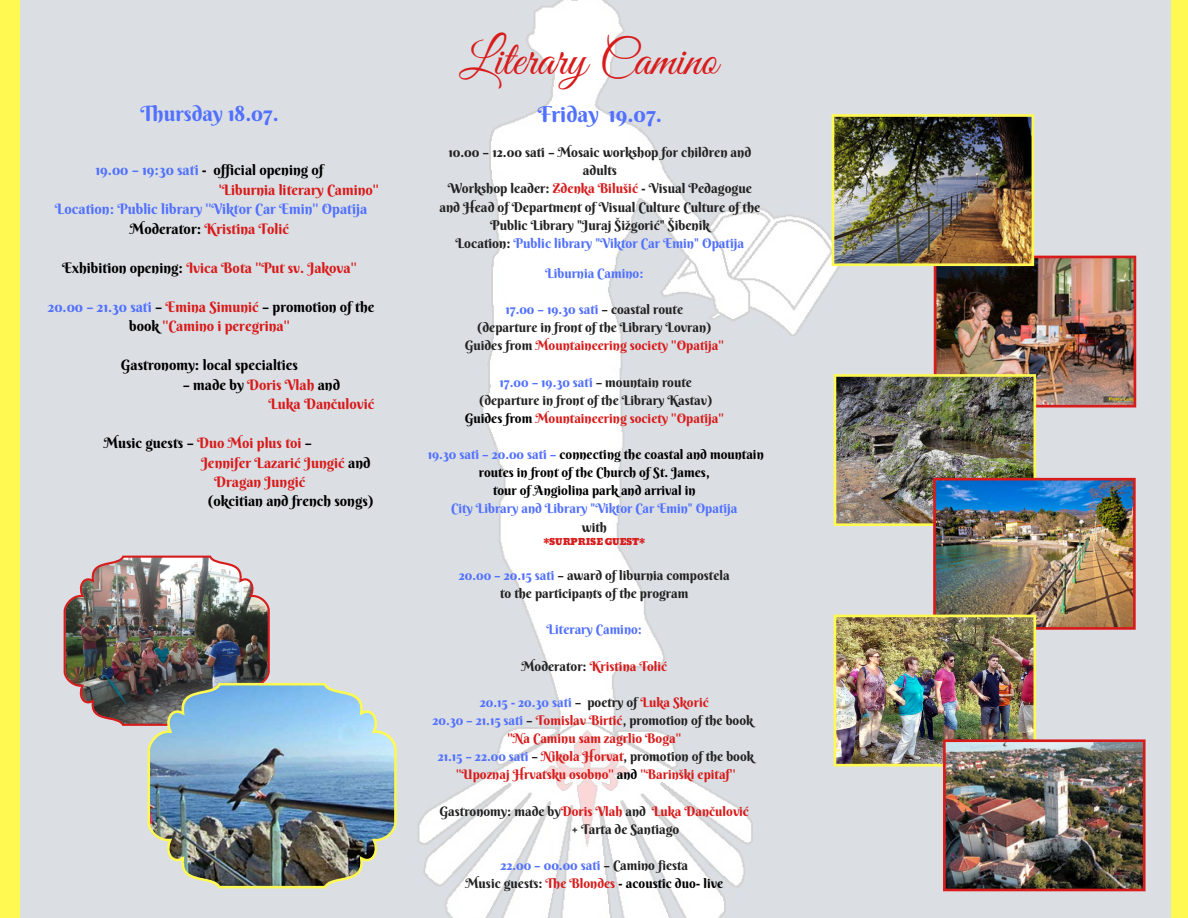
<style>
.page{position:relative;width:1188px;height:918px;background:#fff}
.page>*{position:absolute;margin:0;border:0;box-sizing:border-box;transform-origin:0 0}
.t1{font:48.9px "Great Vibes";color:#d81b1b}
.t2{font:21.75px "Berkshire Swash";color:#5271ff}
.t3{font:21px "Berkshire Swash";color:#5271ff}
.t4{font:14.4px/19.5px "Berkshire Swash";color:#d81b1b}
.t5{font:14.4px "Berkshire Swash";color:#000}
.t6{font:14.4px/19.5px "Berkshire Swash";color:#5271ff;text-align:center}
.t7{font:13.35px/18.1px "Berkshire Swash";color:#222;text-align:center}
.t8{font:13.2px/18.1px "Berkshire Swash";color:#222;text-align:center}
.t9{font:13.2px/18.1px "Berkshire Swash";color:#d81b1b;text-align:center}
.t10{font:13.2px/18.1px "Berkshire Swash";color:#000;text-align:center}
.t11{font:13.2px "Berkshire Swash";color:#5271ff}
.t12{font:9px "Bevan";color:#d81b1b}
.s1{color:#5271ff}
.s2{color:#000}
.s3{color:#d81b1b}
.s4{color:#222}
</style>
<div class="page">
<img style="left:20px;top:0;width:1152px;height:918px">
<div style="left:0;top:0;width:20px;height:918px;background:#fff952"></div>
<div style="left:1172px;top:0;width:16px;height:918px;background:#fff952"></div>
<img style="left:64px;top:556px;width:206px;height:170px">
<img style="left:148px;top:683px;width:249px;height:205px">
<img style="left:832px;top:114px;width:314px;height:777px">
<h3 class="t3" style="left:140px;top:101px;width:140px">Thursday 18.07.</h3>
<p class="t4" style="left:219px;top:160px;width:162px;text-indent:-123px"><span class="s1">19.00 – 19:30 sati</span> <span class="s2">- official opening of </span>'Liburnia literary Camino''</p>
<p class="t6" style="left:55px;top:199px;width:314px">Location: Public library ''Viktor Car Emin'' Opatija<br><span class="s2">Moderator:</span> <span class="s3">Kristina Tolić</span></p>
<p class="t4" style="left:62px;top:258px;width:296px"><span class="s2">Exhibition opening:</span> Ivica Bota ''Put sv. Jakova''</p>
<p class="t4" style="left:48px;top:297px;width:328px;text-align:center"><span class="s1">20.00 – 21.30 sati</span> <span class="s2">–</span> Emina Simunić <span class="s2">– promotion of the book</span> ''Camino i peregrina''</p>
<p class="t5" style="left:121px;top:356px;width:179px">Gastronomy: local specialties</p>
<p class="t4" style="left:269px;top:375px;width:108px;text-indent:-86px"><span class="s2">– made by</span> Doris Vlah <span class="s2">and<br></span>Luka Dančulović</p>
<p class="t5" style="left:104px;top:434px;width:210px">Music guests – <span class="s3">Duo Moi plus toi</span> –</p>
<p class="t4" style="left:201px;top:453px;width:171px">Jennifer Lazarić Jungić <span class="s2">and</span></p>
<p class="t4" style="left:214px;top:472px;width:93px">Dragan Jungić</p>
<p class="t5" style="left:208px;top:492px;width:167px">(okcitian and french songs)</p>
<h1 class="t1" style="left:459px;top:32px;width:260px">Literary Camino</h1>
<h2 class="t2" style="left:538px;top:100px;width:126px">Friday 19.07.</h2>
<p class="t7" style="left:439px;top:143px;width:323px">10.00 – 12.00 sati – Mosaic workshop for children and adults<br>Workshop leader: <span class="s3">Zdenka Bilušić</span> - Visual Pedagogue and Head of Department of Visual Culture Culture of the Public Library "Juraj Šižgorić" Šibenik<br>Location: <span class="s1">Public library "Viktor Car Emin" Opatija</span></p>
<p class="t11" style="left:545px;top:265px;width:100px">Liburnia Camino:</p>
<p class="t8" style="left:465px;top:300px;width:261px"><span class="s1">17.00 – 19.30 sati</span> – coastal route<br>(departure in front of the Library Lovran)<br>Guides from <span class="s3">Mountaineering society ''Opatija''</span></p>
<p class="t8" style="left:465px;top:373px;width:261px"><span class="s1">17.00 – 19.30 sati</span> – mountain route<br>(departure in front of the Library Kastav)<br><span class="s2">Guides from</span> <span class="s3">Mountaineering society ''Opatija''</span></p>
<p class="t10" style="left:428px;top:445px;width:338px"><span class="s1">19.30 sati – 20.00 sati –</span> connecting the coastal and mountain routes in front of the Church of St. James,<br>tour of Angiolina park and arrival in</p>
<p class="t11" style="left:451px;top:500px;width:288px">City Library and Library "Viktor Car Emin" Opatija</p>
<p class="t8" style="left:582px;top:518px;width:27px">with</p>
<p class="t12" style="left:544px;top:535px;width:103px">*SURPRISE GUEST*</p>
<p class="t8" style="left:459px;top:566px;width:272px"><span class="s1">20.00 – 20.15 sati</span> – award of liburnia compostela to the participants of the program</p>
<p class="t11" style="left:547px;top:621px;width:97px">Literary Camino:</p>
<p class="t9" style="left:521px;top:657px;width:147px"><span class="s4">Moderator:</span> Kristina Tolić</p>
<p class="t9" style="left:432px;top:693px;width:323px"><span class="s1">20.15 - 20.30 sati</span> <span class="s4">– poetry of</span> Luka Skorić<br><span class="s1">20.30 – 21.15 sati</span> <span class="s4">–</span> Tomislav Birtić<span class="s4">, promotion of the book </span>''Na Caminu sam zagrlio Boga''<br><span class="s1">21.15 – 22.00 sati</span> <span class="s4">–</span> Nikola Horvat<span class="s4">, promotion of the book </span>''Upoznaj Hrvatsku osobno'' <span class="s2">and</span> ''Barinški epitaf''</p>
<p class="t8" style="left:572px;top:802px;width:179px;text-align:left;text-indent:-132px">Gastronomy: made by<span class="s3">Doris Vlah</span> and <span class="s3">Luka Dančulović </span>+ Tarta de Santiago</p>
<p class="t8" style="left:465px;top:856px;width:259px"><span class="s1">22.00 – 00.00 sati</span> – Camino fiesta<br>Music guests: <span class="s3">The Blondes</span> <span class="s2">- acoustic duo- live</span></p>
</div>
